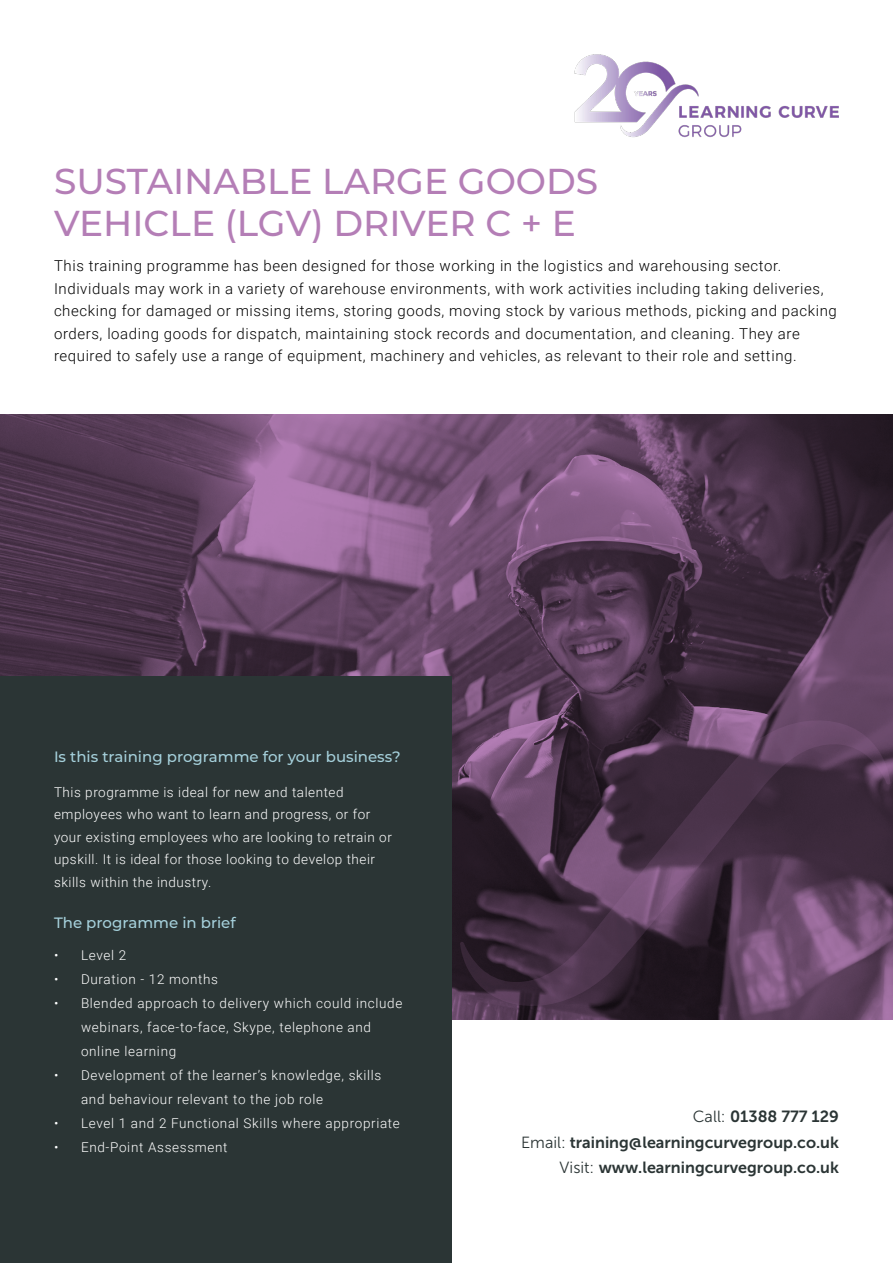
<style>
.page{position:relative;width:893px;height:1263px;background:#fff}
.page>*{position:absolute;margin:0;border:0;box-sizing:border-box;transform-origin:0 0}
.t1{font:500 36px/42px "Montserrat";color:#b47eb6}
.t2{font:16.2px/25.3px "Museo Sans 700";color:#2b3535;text-align:right}
.t3{font:300 15px/22.5px "Roboto";letter-spacing:.04em;color:#000}
.t4{font:500 15px "Montserrat";color:#a5d0db}
.t5{font:300 13.5px/22.5px "Roboto";letter-spacing:.05em;color:#fff}
.s1{font-family:"Museo Sans 300"}
</style>
<div class="page">
<svg style="left:0;top:414px;width:893px;height:605px;background:#5d415d"></svg>
<div style="left:0;top:676px;width:451px;height:587px;background:#2b3535"></div>
<svg style="left:460px;top:720px;width:430px;height:287px;background:#4e364e"></svg>
<img style="left:574px;top:54px;width:265px;height:84px">
<h1 class="t1" style="left:54px;top:159px;width:546px">SUSTAINABLE LARGE GOODS<br>VEHICLE (LGV) DRIVER C + E</h1>
<p class="t3" style="left:54px;top:254px;width:784px">This training programme has been designed for those working in the logistics and warehousing sector.<br>Individuals may work in a variety of warehouse environments, with work activities including taking deliveries, checking for damaged or missing items, storing goods, moving stock by various methods, picking and packing orders, loading goods for dispatch, maintaining stock records and documentation, and cleaning. They are required to safely use a range of equipment, machinery and vehicles, as relevant to their role and setting.</p>
<p class="t4" style="left:54px;top:746px;width:348px">Is this training programme for your business?</p>
<p class="t5" style="left:54px;top:780px;width:339px">This programme is ideal for new and talented employees who want to learn and progress, or for your existing employees who are looking to retrain or upskill. It is ideal for those looking to develop their skills within the industry.</p>
<p class="t4" style="left:54px;top:912px;width:183px">The programme in brief</p>
<p class="t5" style="left:54px;top:944px;width:74px">• Level 2</p>
<p class="t5" style="left:54px;top:968px;width:166px">• Duration - 12 months</p>
<p class="t5" style="left:81px;top:991px;width:323px;line-height:24px;text-indent:-27px">• Blended approach to delivery which could include webinars, face-to-face, Skype, telephone and online learning</p>
<p class="t5" style="left:81px;top:1063px;width:302px;line-height:24px;text-indent:-27px">• Development of the learner’s knowledge, skills and behaviour relevant to the job role</p>
<p class="t5" style="left:54px;top:1112px;width:347px">• Level 1 and 2 Functional Skills where appropriate</p>
<p class="t5" style="left:54px;top:1136px;width:175px">• End-Point Assessment</p>
<p class="t2" style="left:521px;top:1104px;width:319px"><span class="s1">Call:</span> 01388 777 129<br><span class="s1">Email:</span> training@learningcurvegroup.co.uk<br><span class="s1">Visit:</span> www.learningcurvegroup.co.uk</p>
</div>
